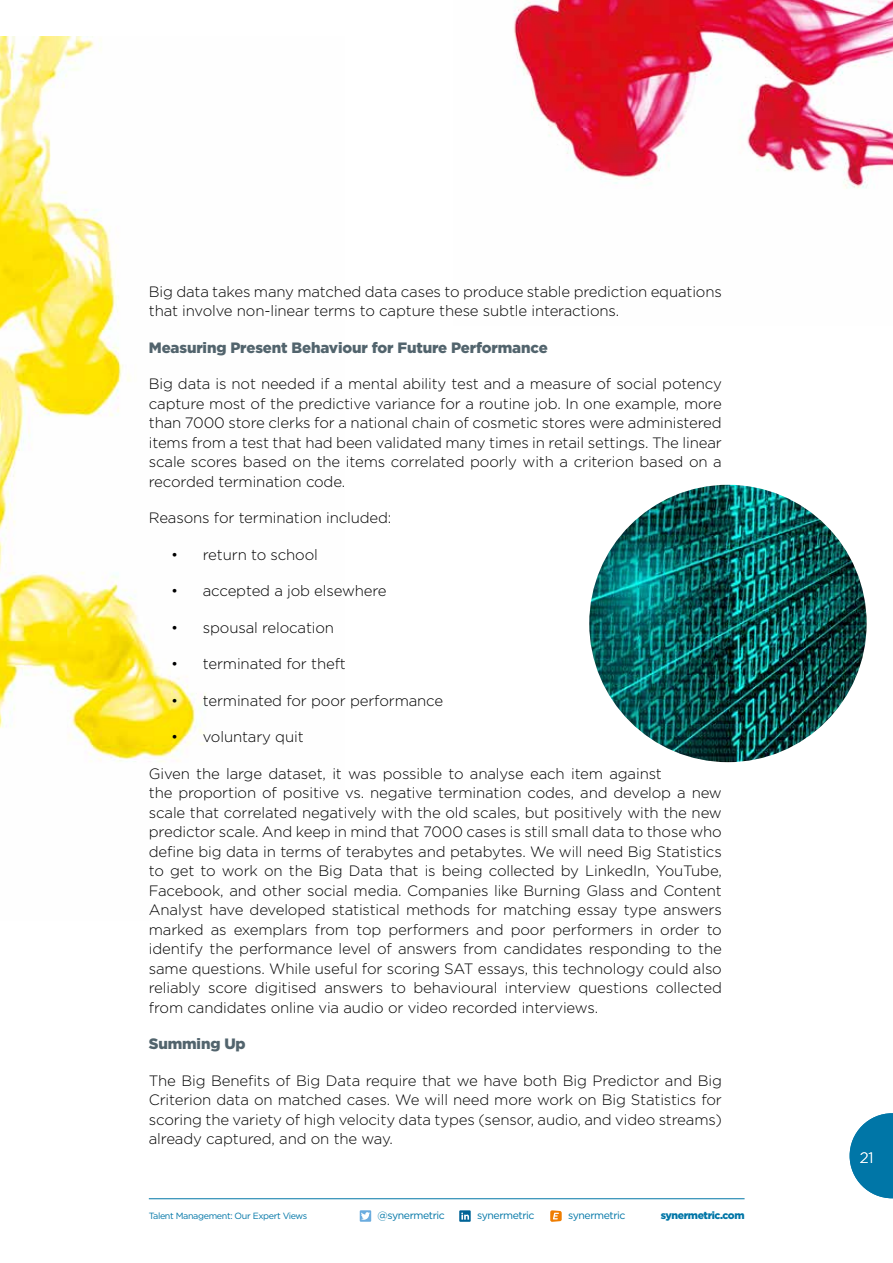
<style>
.page{position:relative;width:893px;height:1263px;background:#fff}
.page>*{position:absolute;margin:0;border:0;box-sizing:border-box;transform-origin:0 0}
.t1{font:300 15px/19.5px "Gotham HTF";letter-spacing:-.01em;color:#000}
.t2{font:900 15px "Gotham HTF";letter-spacing:-.01em;color:#52646d}
.t3{font:300 15px "Gotham HTF";color:#fff}
.t4{font:10.5px "Gotham";letter-spacing:-.04em;color:#0076a7}
.t5{font:900 10.5px "Gotham HTF";letter-spacing:-.04em;color:#0076a7}
.t6{font:9px "Gotham";letter-spacing:-.04em;color:#0076a7}
</style>
<div class="page">
<svg style="left:850px;top:1113px;width:43px;height:85px"></svg>
<img style="left:589px;top:485px;width:278px;height:277px;border-radius:139px">
<hr style="left:149px;top:1198px;width:596px;height:1px;background:#0076a7">
<svg style="left:360px;top:1210px;width:11px;height:12px"></svg>
<svg style="left:459px;top:1210px;width:12px;height:12px"></svg>
<svg style="left:550px;top:1210px;width:12px;height:12px"></svg>
<img style="left:0;top:36px;width:206px;height:726px">
<img style="left:513px;top:0;width:380px;height:189px">
<p class="t1" style="left:149px;top:281px;width:574px">Big data takes many matched data cases to produce stable prediction equations that involve non-linear terms to capture these subtle interactions.</p>
<p class="t2" style="left:149px;top:339px;width:400px">Measuring Present Behaviour for Future Performance</p>
<p class="t1" style="left:149px;top:374px;width:575px;text-align:justify">Big data is not needed if a mental ability test and a measure of social potency capture most of the predictive variance for a routine job. In one example, more than 7000 store clerks for a national chain of cosmetic stores were administered items from a test that had been validated many times in retail settings. The linear scale scores based on the items correlated poorly with a criterion based on a recorded termination code.</p>
<p class="t1" style="left:149px;top:508px;width:244px">Reasons for termination included:</p>
<p class="t1" style="left:171px;top:544px;width:148px">• return to school</p>
<p class="t1" style="left:171px;top:581px;width:217px">• accepted a job elsewhere</p>
<p class="t1" style="left:171px;top:617px;width:164px">• spousal relocation</p>
<p class="t1" style="left:171px;top:654px;width:176px">• terminated for theft</p>
<p class="t1" style="left:171px;top:691px;width:274px">• terminated for poor performance</p>
<p class="t1" style="left:171px;top:727px;width:134px">• voluntary quit</p>
<p class="t1" style="left:149px;top:764px;width:575px">Given the large dataset, it was possible to analyse each item against<br>the proportion of positive vs. negative termination codes, and develop a new scale that correlated negatively with the old scales, but positively with the new predictor scale. And keep in mind that 7000 cases is still small data to those who define big data in terms of terabytes and petabytes. We will need Big Statistics to get to work on the Big Data that is being collected by LinkedIn, YouTube, Facebook, and other social media. Companies like Burning Glass and Content Analyst have developed statistical methods for matching essay type answers marked as exemplars from top performers and poor performers in order to identify the performance level of answers from candidates responding to the same questions. While useful for scoring SAT essays, this technology could also reliably score digitised answers to behavioural interview questions collected from candidates online via audio or video recorded interviews.</p>
<p class="t2" style="left:149px;top:1035px;width:98px">Summing Up</p>
<p class="t1" style="left:149px;top:1071px;width:575px;text-align:justify">The Big Benefits of Big Data require that we have both Big Predictor and Big Criterion data on matched cases. We will need more work on Big Statistics for scoring the variety of high velocity data types (sensor, audio, and video streams) already captured, and on the way.</p>
<p class="t6" style="left:149px;top:1211px;width:160px">Talent Management: Our Expert Views</p>
<p class="t4" style="left:378px;top:1210px;width:69px">@synermetric</p>
<p class="t4" style="left:477px;top:1209px;width:59px">synermetric</p>
<p class="t4" style="left:568px;top:1209px;width:59px">synermetric</p>
<p class="t5" style="left:661px;top:1209px;width:85px">synermetric.com</p>
<p class="t3" style="left:860px;top:1149px;width:15px">21</p>
</div>
